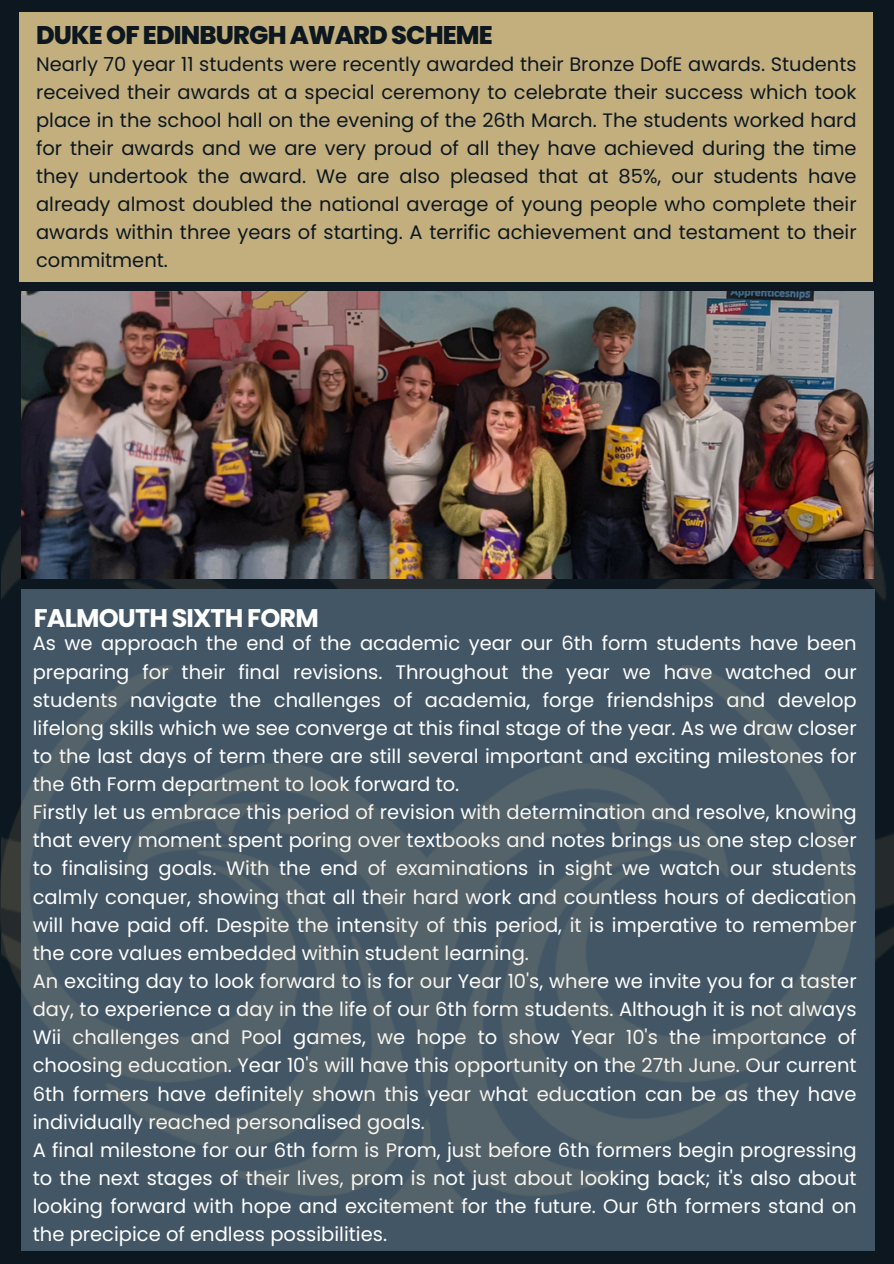
<style>
.page{position:relative;width:894px;height:1264px;background:#fff}
.page>*{position:absolute;margin:0;border:0;box-sizing:border-box;transform-origin:0 0}
.t1{font:800 25.5px "Poppins";letter-spacing:-.035em;color:#0d1720}
.t2{font:700 25.5px "Poppins";letter-spacing:-.035em;color:#fff}
.t3{font:19.5px/28.2px "Poppins";color:#fff;text-align:justify}
.t4{font:19.5px/28px "Poppins";color:#0d1720;text-align:justify}
</style>
<div class="page">
<div style="left:0;top:0;width:893px;height:1263px;background:#0d1720"></div>
<img style="left:2px;top:384px;width:891px;height:716px">
<div style="left:21px;top:589px;width:853px;height:661px;background:#435666"></div>
<div style="left:19px;top:13px;width:853px;height:269px;background:#c2af7d"></div>
<img style="left:21px;top:292px;width:852px;height:287px">
<img style="left:0;top:665px;width:854px;height:544px">
<p class="t1" style="left:36px;top:18px;width:458px">DUKE OF EDINBURGH AWARD SCHEME</p>
<p class="t4" style="left:36px;top:50px;width:821px">Nearly 70 year 11 students were recently awarded their Bronze DofE awards. Students received their awards at a special ceremony to celebrate their success which took place in the school hall on the evening of the 26th March. The students worked hard for their awards and we are very proud of all they have achieved during the time they undertook the award. We are also pleased that at 85%, our students have already almost doubled the national average of young people who complete their awards within three years of starting. A terrific achievement and testament to their commitment.</p>
<p class="t2" style="left:34px;top:600px;width:286px">FALMOUTH SIXTH FORM</p>
<p class="t3" style="left:33px;top:629px;width:825px">As we approach the end of the academic year our 6th form students have been preparing for their final revisions. Throughout the year we have watched our students navigate the challenges of academia, forge friendships and develop lifelong skills which we see converge at this final stage of the year. As we draw closer to the last days of term there are still several important and exciting milestones for the 6th Form department to look forward to.</p>
<p class="t3" style="left:33px;top:798px;width:825px">Firstly let us embrace this period of revision with determination and resolve, knowing that every moment spent poring over textbooks and notes brings us one step closer to finalising goals. With the end of examinations in sight we watch our students calmly conquer, showing that all their hard work and countless hours of dedication will have paid off. Despite the intensity of this period, it is imperative to remember the core values embedded within student learning.</p>
<h1 class="t3" style="left:33px;top:967px;width:825px">An exciting day to look forward to is for our Year 10's, where we invite you for a taster day, to experience a day in the life of our 6th form students. Although it is not always Wii challenges and Pool games, we hope to show Year 10's the importance of choosing education. Year 10's will have this opportunity on the 27th June. Our current 6th formers have definitely shown this year what education can be as they have individually reached personalised goals.</h1>
<p class="t3" style="left:33px;top:1135px;width:825px">A final milestone for our 6th form is Prom, just before 6th formers begin progressing to the next stages of their lives, prom is not just about looking back; it's also about looking forward with hope and excitement for the future. Our 6th formers stand on the precipice of endless possibilities.</p>
</div>
